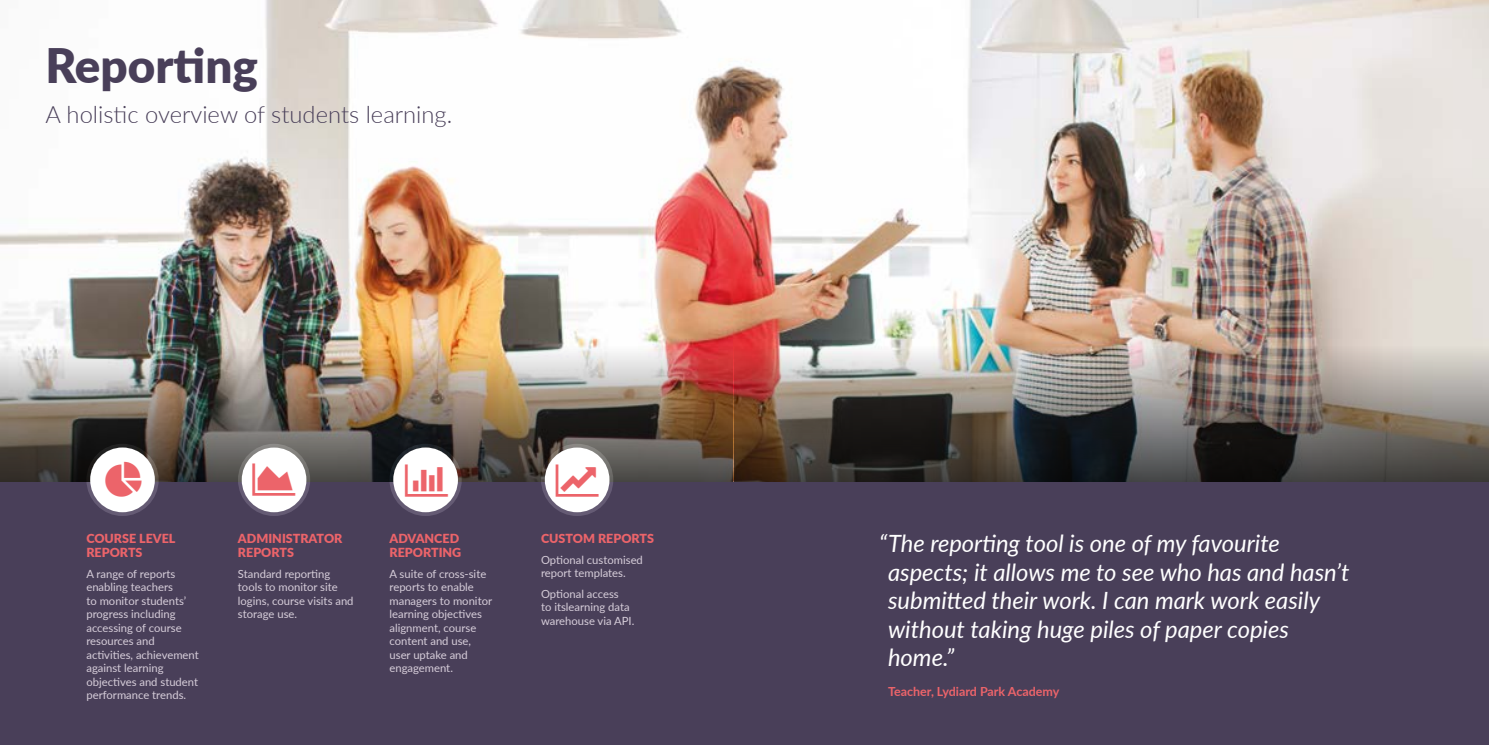
<style>
.page{position:relative;width:1489px;height:745px;background:#fff}
.page>*{position:absolute;margin:0;border:0;box-sizing:border-box;transform-origin:0 0}
.t1{font:900 47.5px "Lato";color:#493f59}
.t2{font:italic 23.75px/28.5px "Lato";color:#fff}
.t3{font:300 23.75px "Lato";color:#493f59}
.t4{font:900 12.5px/13.8px "Lato";color:#ec646a}
.t5{font:700 12.5px "Lato";color:#ec646a}
.t6{font:11.25px/13.5px "Lato";color:#d7ceda}
</style>
<div class="page">
<img style="left:0;top:0;width:733px;height:345px">
<img style="left:0;top:345px;width:733px;height:137px">
<div style="left:0;top:482px;width:755px;height:262px;background:#493f59"></div>
<div style="left:90px;top:447px;width:65px;height:65px;background:#fff;border-radius:50%"></div>
<div style="left:86px;top:443px;width:73px;height:72px;border:4px solid #fff;border-radius:50%"></div>
<div style="left:242px;top:447px;width:64px;height:65px;background:#fff;border-radius:50%"></div>
<div style="left:238px;top:443px;width:72px;height:72px;border:4px solid #fff;border-radius:50%"></div>
<div style="left:393px;top:447px;width:65px;height:65px;background:#fff;border-radius:50%"></div>
<div style="left:389px;top:443px;width:72px;height:72px;border:4px solid #fff;border-radius:50%"></div>
<div style="left:545px;top:447px;width:64px;height:65px;background:#fff;border-radius:50%"></div>
<div style="left:541px;top:443px;width:72px;height:72px;border:4px solid #fff;border-radius:50%"></div>
<img style="left:733px;top:0;width:755px;height:345px">
<img style="left:733px;top:345px;width:755px;height:137px">
<div style="left:733px;top:482px;width:755px;height:262px;background:#493f59"></div>
<h1 class="t1" style="left:45px;top:30px;width:214px">Reporting</h1>
<h2 class="t3" style="left:45px;top:97px;width:408px">A holistic overview of students learning.</h2>
<p class="t4" style="left:86px;top:531px;width:91px">COURSE LEVEL<br>REPORTS</p>
<p class="t6" style="left:86px;top:566px;width:114px">A range of reports enabling teachers<br>to monitor students’ progress including accessing of course resources and activities, achievement against learning objectives and student performance trends.</p>
<p class="t4" style="left:238px;top:531px;width:106px">ADMINISTRATOR<br>REPORTS</p>
<p class="t6" style="left:238px;top:566px;width:117px">Standard reporting tools to monitor site logins, course visits and storage use.</p>
<p class="t4" style="left:389px;top:531px;width:73px">ADVANCED<br>REPORTING</p>
<p class="t6" style="left:389px;top:566px;width:104px">A suite of cross-site reports to enable managers to monitor learning objectives alignment, course content and use, user uptake and engagement.</p>
<p class="t4" style="left:541px;top:531px;width:115px">CUSTOM REPORTS</p>
<p class="t6" style="left:541px;top:552px;width:103px">Optional customised report templates.</p>
<p class="t6" style="left:541px;top:586px;width:95px">Optional access<br>to itslearning data warehouse via API.</p>
<h2 class="t2" style="left:888px;top:528px;width:463px;text-indent:-9px">“The reporting tool is one of my favourite aspects; it allows me to see who has and hasn’t submitted their work. I can mark work easily without taking huge piles of paper copies home.”</h2>
<p class="t5" style="left:888px;top:682px;width:173px">Teacher, Lydiard Park Academy</p>
</div>
